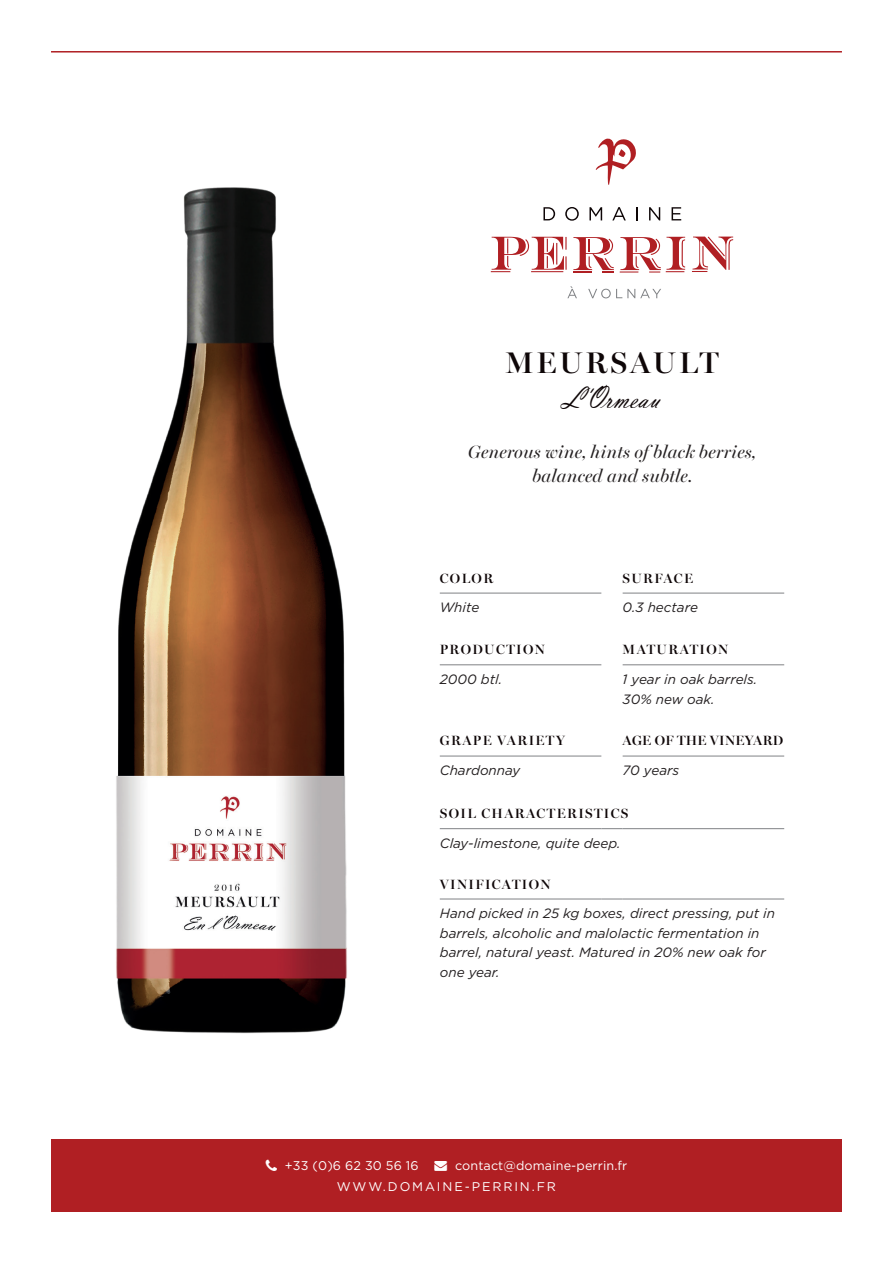
<style>
.page{position:relative;width:893px;height:1263px;background:#fff}
.page>*{position:absolute;margin:0;border:0;box-sizing:border-box;transform-origin:0 0}
.t1{font:33px "Vladimir Script";color:#0e0607;scale:.9 1}
.t2{font:600 30px "Miller Banner";letter-spacing:.1em;color:#0e0607}
.t3{font:italic 18px/24px "Miller Banner";letter-spacing:.01em;color:#231f20;text-align:center}
.t4{font:italic 13.5px/19.5px "Gotham";color:#231f20}
.t5{font:600 13.5px "Miller Banner";letter-spacing:.1em;color:#0e0607}
.t6{font:600 13.5px "Miller Banner";letter-spacing:.02em;color:#0e0607}
.t7{font:12.6px/21.6px "Gotham";letter-spacing:.01em;color:#fff}
</style>
<div class="page">
<hr style="left:51px;top:51px;width:791px;height:2px;background:#b01f23">
<div style="left:51px;top:1139px;width:791px;height:73px;background:#b01f23"></div>
<hr style="left:440px;top:593px;width:161px;height:1px;background:#808285">
<hr style="left:623px;top:593px;width:161px;height:1px;background:#808285">
<hr style="left:440px;top:664px;width:161px;height:1px;background:#808285">
<hr style="left:623px;top:664px;width:161px;height:1px;background:#808285">
<hr style="left:440px;top:756px;width:161px;height:1px;background:#808285">
<hr style="left:623px;top:756px;width:161px;height:1px;background:#808285">
<hr style="left:440px;top:828px;width:161px;height:1px;background:#808285">
<svg style="left:601px;top:828px;width:22px;height:1px"></svg>
<hr style="left:623px;top:828px;width:161px;height:1px;background:#808285">
<hr style="left:440px;top:899px;width:161px;height:1px;background:#808285">
<svg style="left:601px;top:899px;width:22px;height:1px"></svg>
<hr style="left:623px;top:899px;width:161px;height:1px;background:#808285">
<svg style="left:596px;top:138px;width:40px;height:47px"></svg>
<svg style="left:543px;top:207px;width:12px;height:13px"></svg>
<svg style="left:565px;top:207px;width:14px;height:14px"></svg>
<svg style="left:589px;top:207px;width:13px;height:13px"></svg>
<svg style="left:612px;top:207px;width:14px;height:13px"></svg>
<svg style="left:636px;top:207px;width:2px;height:13px"></svg>
<svg style="left:649px;top:207px;width:11px;height:13px"></svg>
<svg style="left:672px;top:207px;width:9px;height:13px"></svg>
<svg style="left:567px;top:286px;width:10px;height:12px"></svg>
<svg style="left:588px;top:289px;width:73px;height:9px"></svg>
<svg style="left:491px;top:237px;width:76px;height:35px"></svg>
<svg style="left:620px;top:237px;width:65px;height:36px"></svg>
<svg style="left:692px;top:237px;width:41px;height:35px"></svg>
<svg style="left:573px;top:237px;width:41px;height:36px"></svg>
<img style="left:116px;top:187px;width:231px;height:847px">
<h2 class="t2" style="left:505px;top:345px;width:215px">MEURSAULT</h2>
<h1 class="t1" style="left:564px;top:378px;width:109px">L'Ormeau</h1>
<h3 class="t3" style="left:468px;top:440px;width:289px">Generous wine, hints of black berries, balanced and subtle.</h3>
<p class="t5" style="left:440px;top:570px;width:55px">COLOR</p>
<p class="t5" style="left:623px;top:570px;width:72px">SURFACE</p>
<p class="t4" style="left:440px;top:598px;width:41px">White</p>
<p class="t4" style="left:623px;top:598px;width:77px">0.3 hectare</p>
<p class="t5" style="left:440px;top:641px;width:107px">PRODUCTION</p>
<p class="t5" style="left:623px;top:641px;width:107px">MATURATION</p>
<p class="t4" style="left:440px;top:669px;width:64px">2000 btl.</p>
<p class="t4" style="left:623px;top:669px;width:136px">1 year in oak barrels.<br>30% new oak.</p>
<p class="t5" style="left:440px;top:732px;width:127px">GRAPE VARIETY</p>
<p class="t6" style="left:623px;top:732px;width:162px">AGE OF THE VINEYARD</p>
<p class="t4" style="left:440px;top:760px;width:82px">Chardonnay</p>
<p class="t4" style="left:623px;top:760px;width:58px">70 years</p>
<p class="t5" style="left:440px;top:806px;width:190px">SOIL CHARACTERISTICS</p>
<p class="t4" style="left:440px;top:833px;width:182px">Clay-limestone, quite deep.</p>
<p class="t5" style="left:440px;top:876px;width:112px">VINIFICATION</p>
<p class="t4" style="left:440px;top:903px;width:337px">Hand picked in 25 kg boxes, direct pressing, put in barrels, alcoholic and malolactic fermentation in barrel, natural yeast. Matured in 20% new oak for one year.</p>
<p class="t7" style="left:337px;top:1154px;width:292px;text-indent:98px">→ contact@domaine-perrin.fr<br>WWW.DOMAINE-PERRIN.FR</p>
<p class="t7" style="left:285px;top:1154px;width:135px">+33 (0)6 62 30 56 16</p>
</div>
